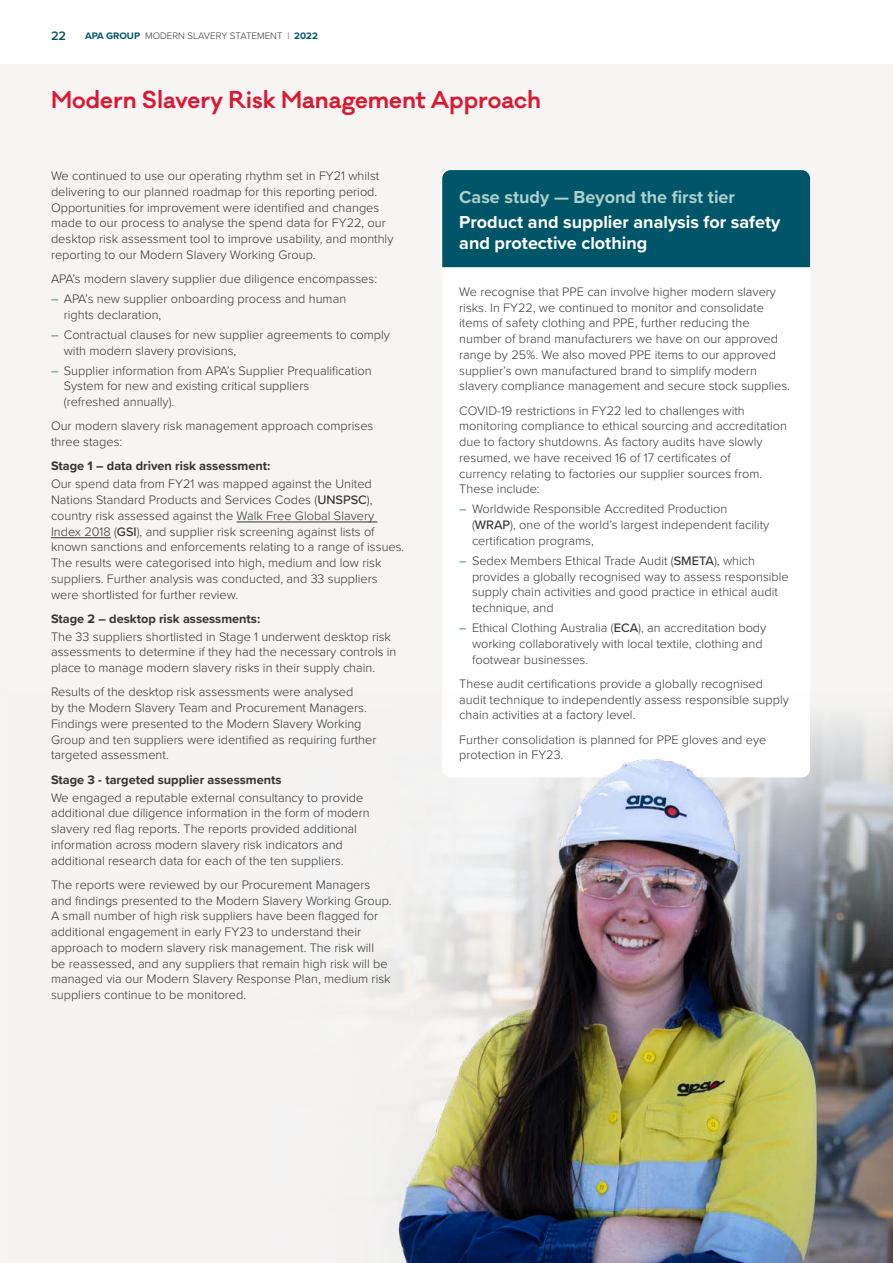
<style>
.page{position:relative;width:893px;height:1263px;background:#fff}
.page>*{position:absolute;margin:0;border:0;box-sizing:border-box;transform-origin:0 0}
.t1{font:600 22.5px "Galano Classic";color:#da1a32}
.t2{font:700 18px/21px "Proxima Nova";color:#fff}
.t3{font:700 18px "Proxima Nova";color:#adcfcb}
.t4{font:300 12.75px/15.8px "Proxima Nova";color:#383839}
.t5{font:700 12.75px "Proxima Nova";color:#383839}
.t6{font:600 12.75px "Proxima Nova";color:#005668}
.t7{font:300 9.75px "Proxima Nova";color:#383839}
.s1{font-weight:700;color:#005668}
.s2{color:#005668}
.s3{font-weight:500}
</style>
<div class="page">
<div style="left:0;top:64px;width:893px;height:1199px;background:#f6f5f4"></div>
<div style="left:442px;top:267px;width:368px;height:424px;background:#fff"></div>
<div style="left:442px;top:170px;width:368px;height:97px;background:#005668"></div>
<img style="left:378px;top:717px;width:515px;height:546px">
<hr style="left:237px;top:522px;width:141px;height:1px;background:#383839">
<hr style="left:51px;top:537px;width:60px;height:1px;background:#383839">
<p class="t6" style="left:51px;top:26px;width:17px">22</p>
<p class="t7" style="left:85px;top:28px;width:234px"><span class="s1">APA GROUP</span> MODERN SLAVERY STATEMENT | <span class="s1">2022</span></p>
<h1 class="t1" style="left:51px;top:84px;width:492px">Modern Slavery Risk Management Approach</h1>
<p class="t4" style="left:51px;top:167px;width:344px">We continued to use our operating rhythm set in FY21 whilst delivering to our planned roadmap for this reporting period.<br>Opportunities for improvement were identified and changes made to our process to analyse the spend data for FY22, our desktop risk assessment tool to improve usability, and monthly reporting to our Modern Slavery Working Group.</p>
<p class="t4" style="left:51px;top:270px;width:328px">APA’s modern slavery supplier due diligence encompasses:</p>
<p class="t4" style="left:64px;top:290px;width:284px;text-indent:-13px"><span class="s2">–</span> APA’s new supplier onboarding process and human rights declaration,</p>
<p class="t4" style="left:64px;top:326px;width:328px;text-indent:-13px"><span class="s2">–</span> Contractual clauses for new supplier agreements to comply with modern slavery provisions,</p>
<p class="t4" style="left:64px;top:362px;width:309px;text-indent:-13px"><span class="s2">–</span> Supplier information from APA’s Supplier Prequalification<br>System for new and existing critical suppliers<br>(refreshed annually).</p>
<p class="t4" style="left:51px;top:418px;width:324px">Our modern slavery risk management approach comprises three stages:</p>
<p class="t5" style="left:51px;top:457px;width:221px">Stage 1 – data driven risk assessment:</p>
<p class="t4" style="left:51px;top:475px;width:355px">Our spend data from FY21 was mapped against the United Nations Standard Products and Services Codes (<span class="s3">UNSPSC</span>), country risk assessed against the Walk Free Global Slavery Index 2018 (<span class="s3">GSI</span>), and supplier risk screening against lists of known sanctions and enforcements relating to a range of issues.<br>The results were categorised into high, medium and low risk suppliers. Further analysis was conducted, and 33 suppliers were shortlisted for further review.</p>
<p class="t5" style="left:51px;top:609px;width:211px">Stage 2 – desktop risk assessments:</p>
<p class="t4" style="left:51px;top:628px;width:347px">The 33 suppliers shortlisted in Stage 1 underwent desktop risk assessments to determine if they had the necessary controls in place to manage modern slavery risks in their supply chain.</p>
<p class="t4" style="left:51px;top:684px;width:327px">Results of the desktop risk assessments were analysed<br>by the Modern Slavery Team and Procurement Managers.<br>Findings were presented to the Modern Slavery Working Group and ten suppliers were identified as requiring further targeted assessment.</p>
<p class="t5" style="left:51px;top:770px;width:232px">Stage 3 - targeted supplier assessments</p>
<p class="t4" style="left:51px;top:789px;width:320px">We engaged a reputable external consultancy to provide additional due diligence information in the form of modern slavery red flag reports. The reports provided additional information across modern slavery risk indicators and additional research data for each of the ten suppliers.</p>
<p class="t4" style="left:51px;top:876px;width:342px">The reports were reviewed by our Procurement Managers and findings presented to the Modern Slavery Working Group.<br>A small number of high risk suppliers have been flagged for additional engagement in early FY23 to understand their approach to modern slavery risk management. The risk will be reassessed, and any suppliers that remain high risk will be managed via our Modern Slavery Response Plan, medium risk suppliers continue to be monitored.</p>
<h2 class="t3" style="left:459px;top:183px;width:277px">Case study — Beyond the first tier</h2>
<h2 class="t2" style="left:459px;top:211px;width:323px">Product and supplier analysis for safety and protective clothing</h2>
<p class="t4" style="left:459px;top:283px;width:332px">We recognise that PPE can involve higher modern slavery risks. In FY22, we continued to monitor and consolidate items of safety clothing and PPE, further reducing the number of brand manufacturers we have on our approved range by 25%. We also moved PPE items to our approved supplier’s own manufactured brand to simplify modern slavery compliance management and secure stock supplies.</p>
<p class="t4" style="left:459px;top:402px;width:329px">COVID-19 restrictions in FY22 led to challenges with monitoring compliance to ethical sourcing and accreditation due to factory shutdowns. As factory audits have slowly resumed, we have received 16 of 17 certificates of<br>currency relating to factories our supplier sources from.<br>These include:</p>
<p class="t4" style="left:472px;top:500px;width:299px;text-indent:-13px"><span class="s2">–</span> Worldwide Responsible Accredited Production (<span class="s3">WRAP</span>), one of the world’s largest independent facility certification programs,</p>
<p class="t4" style="left:472px;top:552px;width:318px;text-indent:-13px"><span class="s2">–</span> Sedex Members Ethical Trade Audit (<span class="s3">SMETA</span>), which provides a globally recognised way to assess responsible supply chain activities and good practice in ethical audit technique, and</p>
<p class="t4" style="left:472px;top:619px;width:296px;text-indent:-13px"><span class="s2">–</span> Ethical Clothing Australia (<span class="s3">ECA</span>), an accreditation body working collaboratively with local textile, clothing and footwear businesses.</p>
<p class="t4" style="left:459px;top:675px;width:331px">These audit certifications provide a globally recognised audit technique to independently assess responsible supply chain activities at a factory level.</p>
<p class="t4" style="left:459px;top:731px;width:309px">Further consolidation is planned for PPE gloves and eye protection in FY23.</p>
</div>
